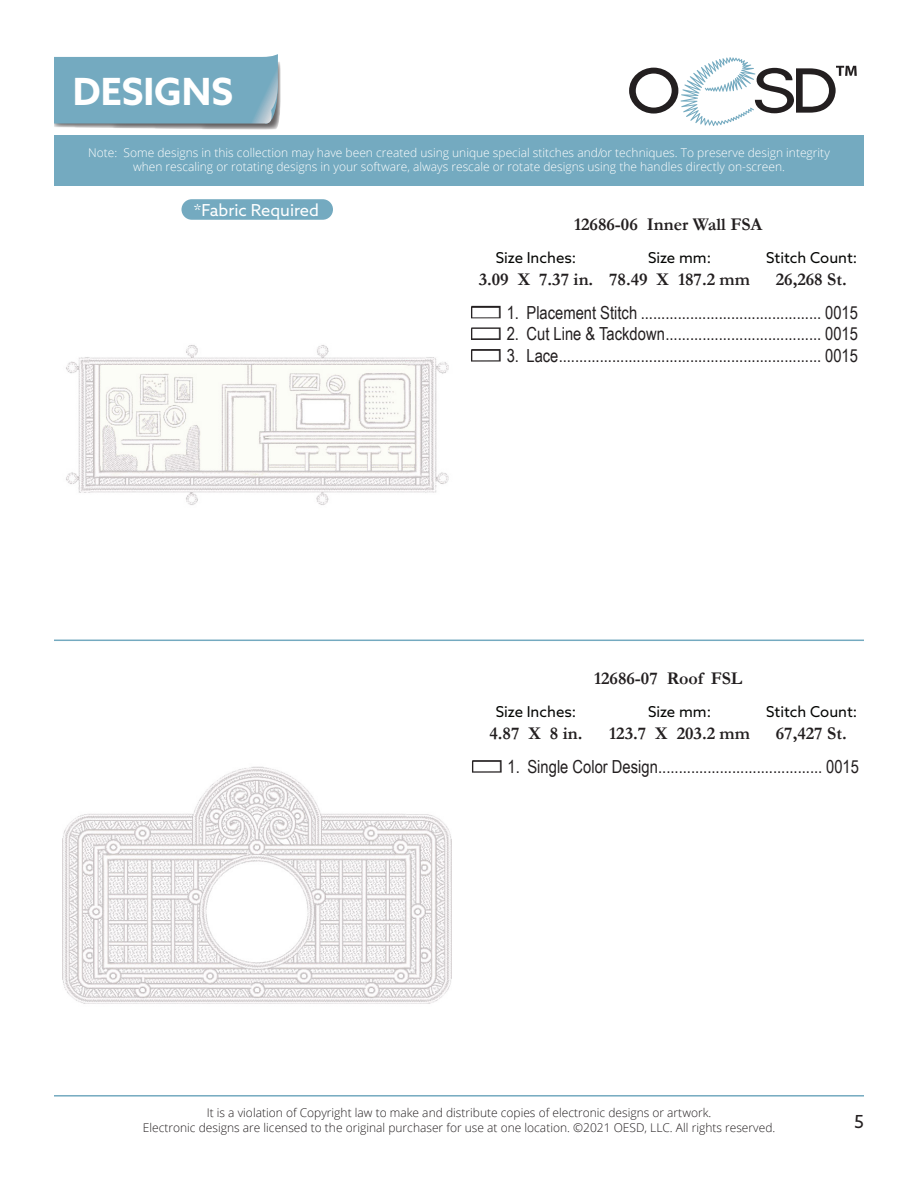
<style>
.page{position:relative;width:918px;height:1188px;background:#fff}
.page>*{position:absolute;margin:0;border:0;box-sizing:border-box;transform-origin:0 0}
.t1{font:700 37.5px "Azo Sans";color:#fff}
.t2{font:18px "Arial Narrow";color:#231f20}
.t3{font:700 18px "Garamond";color:#231f20}
.t4{font:18px "Azo Sans";color:#231f20}
.t5{font:16.5px "Azo Sans";color:#fff}
.t6{font:15px "Azo Sans";color:#040503}
.t7{font:300 12px/14.4px "Open Sans";color:#fff;text-align:center}
.t8{font:300 12px/14.4px "Open Sans";color:#231f20;text-align:center}
.s1{font-family:"threadchart"}
</style>
<div class="page">
<svg style="left:629px;top:57px;width:228px;height:69px"></svg>
<div style="left:54px;top:135px;width:810px;height:51px;background:#74aac0"></div>
<hr style="left:54px;top:640px;width:810px;height:1px;background:#74aac0">
<hr style="left:54px;top:1095px;width:810px;height:2px;background:#74aac0">
<svg style="left:54px;top:54px;width:227px;height:76px;background:#80aec0"></svg>
<img style="left:62px;top:766px;width:390px;height:238px">
<img style="left:66px;top:345px;width:383px;height:160px">
<div style="left:182px;top:199px;width:151px;height:21px;background:#74aac0;border-radius:10px"></div>
<p class="t1" style="left:73px;top:67px;width:162px">DESIGNS</p>
<p class="t7" style="left:88px;top:145px;width:743px">Note: Some designs in this collection may have been created using unique special stitches and/or techniques. To preserve design integrity when rescaling or rotating designs in your software, always rescale or rotate designs using the handles directly on-screen.</p>
<p class="t5" style="left:194px;top:199px;width:127px">*Fabric Required</p>
<p class="t3" style="left:574px;top:212px;width:190px">12686-06 Inner Wall FSA</p>
<p class="t6" style="left:496px;top:248px;width:82px">Size Inches:</p>
<p class="t6" style="left:648px;top:248px;width:65px">Size mm:</p>
<p class="t6" style="left:766px;top:248px;width:93px">Stitch Count:</p>
<p class="t3" style="left:479px;top:267px;width:116px">3.09 X 7.37 in.</p>
<p class="t3" style="left:609px;top:267px;width:142px">78.49 X 187.2 mm</p>
<p class="t3" style="left:776px;top:267px;width:72px">26,268 St.</p>
<p class="t2" style="left:472px;top:299px;width:387px"><span class="s1">n</span> 1. Placement Stitch ............................................ 0015</p>
<p class="t2" style="left:472px;top:321px;width:387px"><span class="s1">n</span> 2. Cut Line &amp; Tackdown...................................... 0015</p>
<p class="t2" style="left:472px;top:342px;width:387px"><span class="s1">n</span> 3. Lace................................................................ 0015</p>
<p class="t3" style="left:594px;top:666px;width:150px">12686-07 Roof FSL</p>
<p class="t6" style="left:496px;top:702px;width:82px">Size Inches:</p>
<p class="t6" style="left:648px;top:702px;width:65px">Size mm:</p>
<p class="t6" style="left:766px;top:702px;width:93px">Stitch Count:</p>
<p class="t3" style="left:609px;top:721px;width:142px">123.7 X 203.2 mm</p>
<p class="t3" style="left:776px;top:721px;width:72px">67,427 St.</p>
<p class="t2" style="left:473px;top:753px;width:387px"><span class="s1">n</span> 1. Single Color Design........................................ 0015</p>
<p class="t3" style="left:490px;top:721px;width:95px">4.87 X 8 in.</p>
<p class="t8" style="left:143px;top:1105px;width:634px">It is a violation of Copyright law to make and distribute copies of electronic designs or artwork.<br>Electronic designs are licensed to the original purchaser for use at one location. ©2021 OESD, LLC. All rights reserved.</p>
<p class="t4" style="left:854px;top:1109px;width:11px">5</p>
</div>
